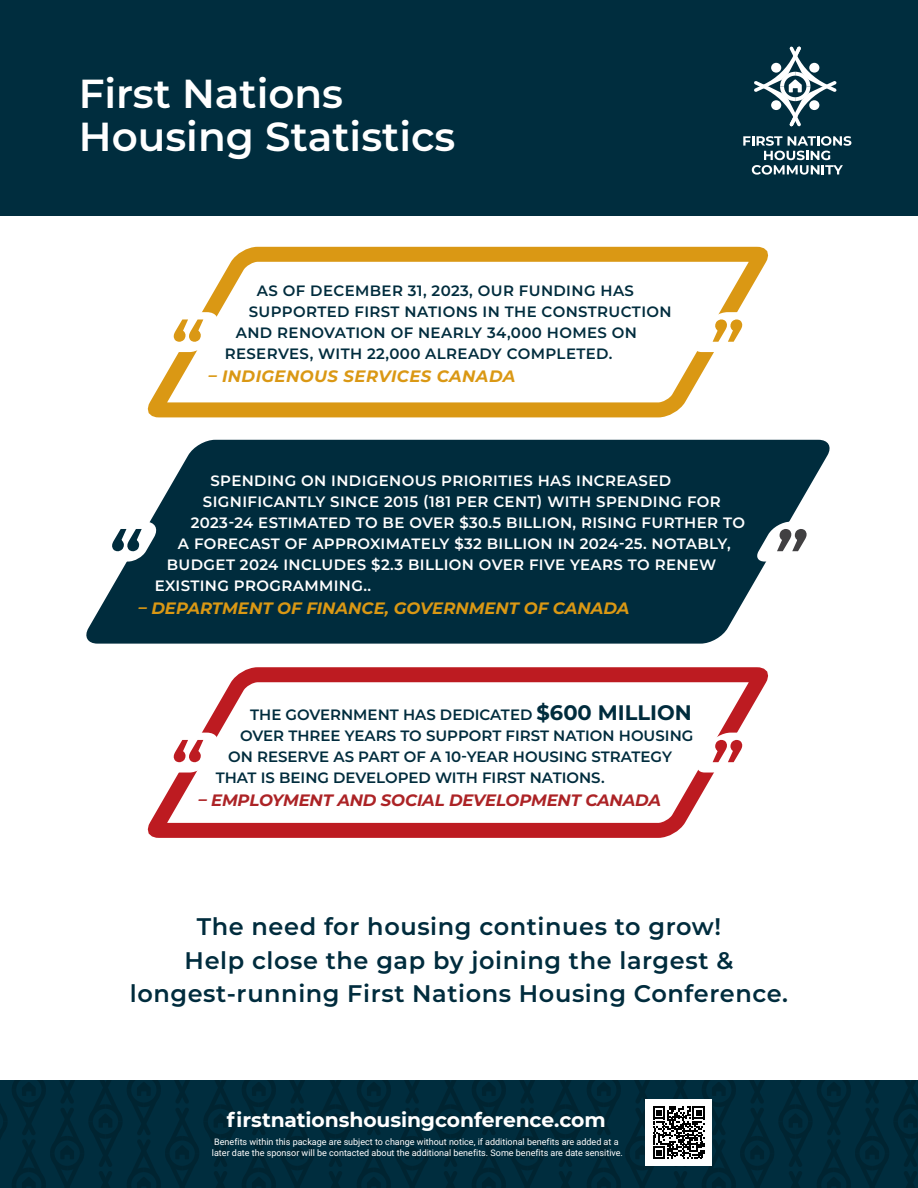
<style>
.page{position:relative;width:918px;height:1188px;background:#fff}
.page>*{position:absolute;margin:0;border:0;box-sizing:border-box;transform-origin:0 0}
.Titles{font:600 40.5px/42.6px "Montserrat";color:#fff}
.Para_Heading1{font:100 24px/33.6px "Montserrat";letter-spacing:.025em;color:#002c3d;text-align:center}
.t1{font:700 20.25px "Montserrat";letter-spacing:-.005em;color:#fff}
.quote{font:italic 700 16.5px "Montserrat";color:#da9814}
.quote-2{font:italic 700 16.5px "Montserrat";letter-spacing:-.01em;color:#ac2326}
.quote-3{font:italic 700 16.5px "Montserrat";letter-spacing:.025em;color:#da9814}
.quote-4{font:600 15px "Montserrat";letter-spacing:.025em;color:#fff}
.quote-5{font:600 15px "Montserrat";color:#002c3d}
.quote-6{font:600 15px "Montserrat";letter-spacing:.025em;color:#002c3d}
.t2{font:9px/10.8px "Roboto";color:#fff}
.s1{font-weight:100;font-size:21px}
</style>
<div class="page">
<div style="left:0;top:1080px;width:918px;height:108px;background:linear-gradient(to right,#002a3a,#002a3a)"></div>
<div style="left:0;top:0;width:918px;height:216px;background:#002d3e"></div>
<svg style="left:743px;top:136px;width:108px;height:39px"></svg>
<svg style="left:754px;top:46px;width:83px;height:81px"></svg>
<div style="left:645px;top:1099px;width:67px;height:67px;background:#fff"></div>
<svg style="left:653px;top:1107px;width:52px;height:52px"></svg>
<svg style="left:147px;top:667px;width:621px;height:171px"></svg>
<svg style="left:163px;top:733px;width:58px;height:40px"></svg>
<svg style="left:695px;top:733px;width:59px;height:40px"></svg>
<svg style="left:86px;top:440px;width:744px;height:204px;background:#204756"></svg>
<svg style="left:101px;top:522px;width:58px;height:40px"></svg>
<svg style="left:755px;top:522px;width:58px;height:40px"></svg>
<svg style="left:147px;top:246px;width:622px;height:172px"></svg>
<svg style="left:163px;top:312px;width:58px;height:40px"></svg>
<svg style="left:692px;top:312px;width:59px;height:40px"></svg>
<p class="Titles" style="left:79px;top:71px;width:378px">First Nations<br>Housing Statistics</p>
<p class="quote-6" style="left:257px;top:280px;width:379px">AS OF DECEMBER 31, 2023, OUR FUNDING HAS</p>
<p class="quote-6" style="left:249px;top:301px;width:424px">SUPPORTED FIRST NATIONS IN THE CONSTRUCTION</p>
<p class="quote-6" style="left:236px;top:322px;width:403px">AND RENOVATION OF NEARLY 34,000 HOMES ON</p>
<p class="quote-6" style="left:225px;top:343px;width:389px">RESERVES, WITH 22,000 ALREADY COMPLETED.</p>
<p class="quote-3" style="left:208px;top:365px;width:309px">– INDIGENOUS SERVICES CANADA</p>
<p class="quote-4" style="left:210px;top:470px;width:462px">SPENDING ON INDIGENOUS PRIORITIES HAS INCREASED</p>
<p class="quote-4" style="left:203px;top:491px;width:519px">SIGNIFICANTLY SINCE 2015 (181 PER CENT) WITH SPENDING FOR</p>
<p class="quote-4" style="left:191px;top:512px;width:556px">2023-24 ESTIMATED TO BE OVER $30.5 BILLION, RISING FURTHER TO</p>
<p class="quote-4" style="left:178px;top:533px;width:554px">A FORECAST OF APPROXIMATELY $32 BILLION IN 2024-25. NOTABLY,</p>
<p class="quote-4" style="left:167px;top:554px;width:551px">BUDGET 2024 INCLUDES $2.3 BILLION OVER FIVE YEARS TO RENEW</p>
<p class="quote-4" style="left:155px;top:575px;width:218px">EXISTING PROGRAMMING..</p>
<p class="quote" style="left:138px;top:596px;width:493px">– DEPARTMENT OF FINANCE, GOVERNMENT OF CANADA</p>
<p class="quote-5" style="left:250px;top:704px;width:443px">THE GOVERNMENT HAS DEDICATED <span class="s1">$600 MILLION</span></p>
<p class="quote-5" style="left:240px;top:725px;width:455px">OVER THREE YEARS TO SUPPORT FIRST NATION HOUSING</p>
<p class="quote-5" style="left:228px;top:746px;width:445px">ON RESERVE AS PART OF A 10-YEAR HOUSING STRATEGY</p>
<p class="quote-5" style="left:216px;top:767px;width:390px">THAT IS BEING DEVELOPED WITH FIRST NATIONS.</p>
<p class="quote-2" style="left:199px;top:788px;width:464px">– EMPLOYMENT AND SOCIAL DEVELOPMENT CANADA</p>
<p class="Para_Heading1" style="left:130px;top:909px;width:660px">The need for housing continues to grow!<br>Help close the gap by joining the largest &amp; longest-running First Nations Housing Conference.</p>
<h3 class="t1" style="left:227px;top:1105px;width:380px">firstnationshousingconference.com</h3>
<p class="t2" style="left:212px;top:1136px;width:413px">Benefits within this package are subject to change without notice, if additional benefits are added at a later date the sponsor will be contacted about the additional benefits. Some benefits are date sensitive.</p>
</div>
